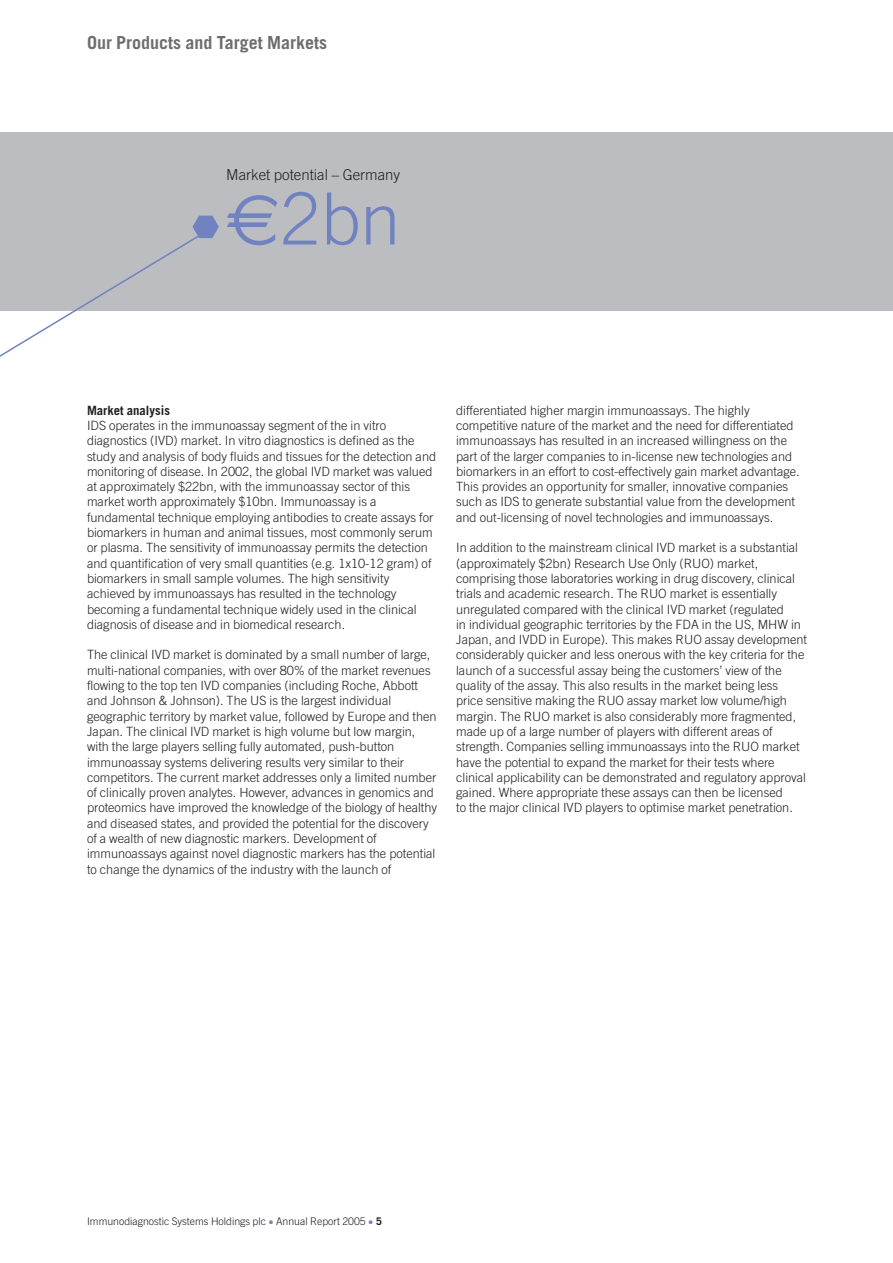
<style>
.page{position:relative;width:893px;height:1263px;background:#fff}
.page>*{position:absolute;margin:0;border:0;box-sizing:border-box;transform-origin:0 0}
.t1{font:300 72px "Trade Gothic";color:#7082c0}
.t2{font:700 18px "Trade Gothic";color:#6d6e70}
.t3{font:300 15px "Trade Gothic";color:#231f20}
.t4{font:300 12.75px/15.3px "Trade Gothic";color:#231f20}
.t5{font:700 12.75px "Trade Gothic";color:#231f20}
.t6{font:300 10.5px "Trade Gothic";color:#231f20}
.s1{font-family:"Euro Sans";font-weight:400}
.s2{color:#7082c0}
.s3{font-weight:700}
</style>
<div class="page">
<div style="left:0;top:132px;width:892px;height:178px;background:#bbbdc0"></div>
<svg style="left:0;top:238px;width:210px;height:119px"></svg>
<svg style="left:192px;top:216px;width:27px;height:22px"></svg>
<h2 class="t2" style="left:87px;top:36px;width:241px">Our Products and Target Markets</h2>
<p class="t3" style="left:226px;top:169px;width:175px">Market potential – Germany</p>
<h1 class="t1" style="left:226px;top:192px;width:176px"><span class="s1">€</span>2bn</h1>
<p class="t5" style="left:87px;top:405px;width:85px">Market analysis</p>
<p class="t4" style="left:87px;top:419px;width:351px">IDS operates in the immunoassay segment of the in vitro diagnostics (IVD) market. In vitro diagnostics is defined as the study and analysis of body fluids and tissues for the detection and monitoring of disease. In 2002, the global IVD market was valued at approximately $22bn, with the immunoassay sector of this market worth approximately $10bn. Immunoassay is a fundamental technique employing antibodies to create assays for biomarkers in human and animal tissues, most commonly serum or plasma. The sensitivity of immunoassay permits the detection and quantification of very small quantities (e.g. 1x10-12 gram) of biomarkers in small sample volumes. The high sensitivity achieved by immunoassays has resulted in the technology becoming a fundamental technique widely used in the clinical diagnosis of disease and in biomedical research.</p>
<p class="t4" style="left:87px;top:648px;width:352px">The clinical IVD market is dominated by a small number of large, multi-national companies, with over 80% of the market revenues flowing to the top ten IVD companies (including Roche, Abbott and Johnson &amp; Johnson). The US is the largest individual geographic territory by market value, followed by Europe and then Japan. The clinical IVD market is high volume but low margin, with the large players selling fully automated, push-button immunoassay systems delivering results very similar to their competitors. The current market addresses only a limited number of clinically proven analytes. However, advances in genomics and proteomics have improved the knowledge of the biology of healthy and diseased states, and provided the potential for the discovery of a wealth of new diagnostic markers. Development of immunoassays against novel diagnostic markers has the potential to change the dynamics of the industry with the launch of</p>
<p class="t4" style="left:456px;top:404px;width:345px">differentiated higher margin immunoassays. The highly competitive nature of the market and the need for differentiated immunoassays has resulted in an increased willingness on the part of the larger companies to in-license new technologies and biomarkers in an effort to cost-effectively gain market advantage.<br>This provides an opportunity for smaller, innovative companies such as IDS to generate substantial value from the development and out-licensing of novel technologies and immunoassays.</p>
<p class="t4" style="left:456px;top:541px;width:352px">In addition to the mainstream clinical IVD market is a substantial (approximately $2bn) Research Use Only (RUO) market, comprising those laboratories working in drug discovery, clinical trials and academic research. The RUO market is essentially unregulated compared with the clinical IVD market (regulated<br>in individual geographic territories by the FDA in the US, MHW in Japan, and IVDD in Europe). This makes RUO assay development considerably quicker and less onerous with the key criteria for the launch of a successful assay being the customers’ view of the quality of the assay. This also results in the market being less price sensitive making the RUO assay market low volume/high margin. The RUO market is also considerably more fragmented, made up of a large number of players with different areas of strength. Companies selling immunoassays into the RUO market have the potential to expand the market for their tests where clinical applicability can be demonstrated and regulatory approval gained. Where appropriate these assays can then be licensed<br>to the major clinical IVD players to optimise market penetration.</p>
<p class="t6" style="left:87px;top:1218px;width:296px">Immunodiagnostic Systems Holdings plc <span class="s2">•</span> Annual Report 2005 <span class="s2">•</span> <span class="s3">5</span></p>
</div>
